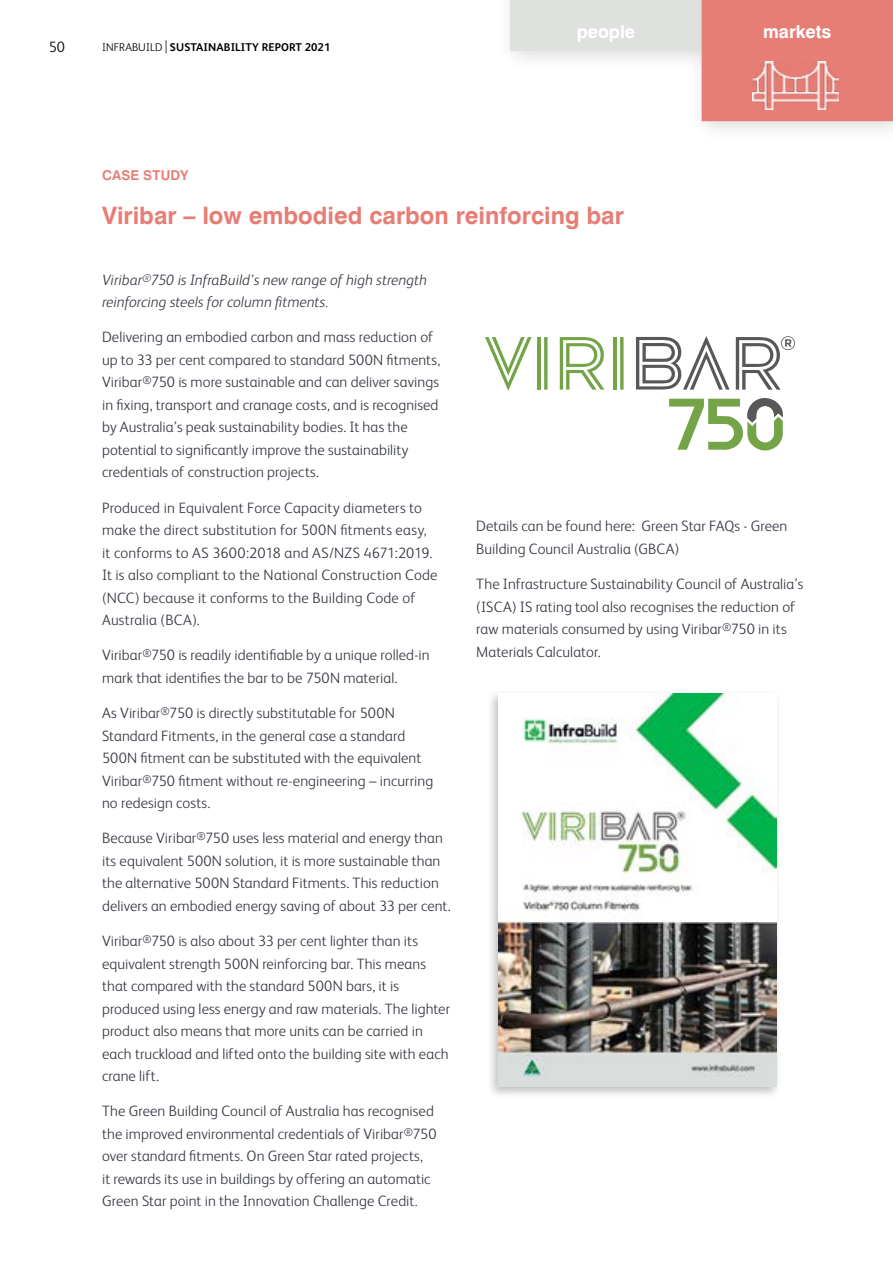
<style>
.page{position:relative;width:893px;height:1263px;background:#fff}
.page>*{position:absolute;margin:0;border:0;box-sizing:border-box;transform-origin:0 0}
.t1{font:700 24px "Swiss 721 BT";color:#e77e76}
.t2{font:700 18px "Swiss 721 BT";color:#fff}
.t3{font:300 15px/22.5px "FS Albert";letter-spacing:.005em;color:#343741}
.t4{font:italic 300 15px/22.5px "FS Albert";color:#343741}
.t5{font:300 15px "FS Albert";color:#000}
.t6{font:700 13.5px "Swiss 721 BT";letter-spacing:.015em;color:#e77e76}
.t7{font:700 11.25px "FS Albert";letter-spacing:.01em;color:#000}
.s1{font-weight:300}
.s2{font-weight:300;font-size:18px}
</style>
<div class="page">
<svg style="left:669px;top:398px;width:114px;height:53px"></svg>
<svg style="left:485px;top:337px;width:47px;height:54px"></svg>
<hr style="left:538px;top:337px;width:3px;height:53px;background:#73a548">
<svg style="left:544px;top:337px;width:4px;height:53px"></svg>
<hr style="left:614px;top:337px;width:3px;height:53px;background:#73a548">
<svg style="left:620px;top:337px;width:4px;height:53px"></svg>
<svg style="left:560px;top:337px;width:45px;height:53px"></svg>
<svg style="left:636px;top:336px;width:94px;height:54px"></svg>
<svg style="left:736px;top:336px;width:59px;height:54px"></svg>
<div style="left:487px;top:690px;width:295px;height:410px;background:#000;opacity:.25"></div>
<img style="left:499px;top:693px;width:278px;height:393px">
<div style="left:496px;top:0;width:397px;height:143px;background:#000;opacity:.15"></div>
<div style="left:510px;top:0;width:192px;height:51px;background:#dfe1df"></div>
<div style="left:702px;top:0;width:191px;height:121px;background:#e77e76"></div>
<div style="left:734px;top:62px;width:123px;height:47px;background:#e77e76"></div>
<img style="left:752px;top:62px;width:86px;height:47px">
<p class="t5" style="left:49px;top:37px;width:18px">50</p>
<p class="t7" style="left:102px;top:40px;width:230px"><span class="s1">INFRABUILD</span> <span class="s2">|</span> SUSTAINABILITY REPORT 2021</p>
<p class="t2" style="left:577px;top:21px;width:60px">people</p>
<p class="t2" style="left:763px;top:21px;width:70px">markets</p>
<p class="t6" style="left:102px;top:167px;width:88px">CASE STUDY</p>
<h1 class="t1" style="left:102px;top:201px;width:523px">Viribar – low embodied carbon reinforcing bar</h1>
<p class="t4" style="left:102px;top:267px;width:326px">Viribar<sup>®</sup>750 is InfraBuild’s new range of high strength reinforcing steels for column fitments.</p>
<p class="t3" style="left:102px;top:325px;width:340px">Delivering an embodied carbon and mass reduction of up to 33 per cent compared to standard 500N fitments, Viribar<sup>®</sup>750 is more sustainable and can deliver savings in fixing, transport and cranage costs, and is recognised by Australia’s peak sustainability bodies. It has the potential to significantly improve the sustainability credentials of construction projects.</p>
<p class="t3" style="left:102px;top:495px;width:337px">Produced in Equivalent Force Capacity diameters to make the direct substitution for 500N fitments easy, it conforms to AS 3600:2018 and AS/NZS 4671:2019.<br>It is also compliant to the National Construction Code (NCC) because it conforms to the Building Code of Australia (BCA).</p>
<p class="t3" style="left:102px;top:643px;width:329px">Viribar<sup>®</sup>750 is readily identifiable by a unique rolled-in mark that identifies the bar to be 750N material.</p>
<p class="t3" style="left:102px;top:701px;width:333px">As Viribar<sup>®</sup>750 is directly substitutable for 500N Standard Fitments, in the general case a standard 500N fitment can be substituted with the equivalent Viribar<sup>®</sup>750 fitment without re-engineering – incurring no redesign costs.</p>
<p class="t3" style="left:102px;top:826px;width:350px">Because Viribar<sup>®</sup>750 uses less material and energy than its equivalent 500N solution, it is more sustainable than the alternative 500N Standard Fitments. This reduction delivers an embodied energy saving of about 33 per cent.</p>
<p class="t3" style="left:102px;top:929px;width:349px">Viribar<sup>®</sup>750 is also about 33 per cent lighter than its equivalent strength 500N reinforcing bar. This means that compared with the standard 500N bars, it is produced using less energy and raw materials. The lighter product also means that more units can be carried in each truckload and lifted onto the building site with each crane lift.</p>
<p class="t3" style="left:102px;top:1099px;width:336px">The Green Building Council of Australia has recognised the improved environmental credentials of Viribar<sup>®</sup>750 over standard fitments. On Green Star rated projects,<br>it rewards its use in buildings by offering an automatic Green Star point in the Innovation Challenge Credit.</p>
<p class="t3" style="left:476px;top:514px;width:313px">Details can be found here: Green Star FAQs - Green<br>Building Council Australia (GBCA)</p>
<p class="t3" style="left:476px;top:572px;width:329px">The Infrastructure Sustainability Council of Australia’s (ISCA) IS rating tool also recognises the reduction of raw materials consumed by using Viribar<sup>®</sup>750 in its Materials Calculator.</p>
</div>
